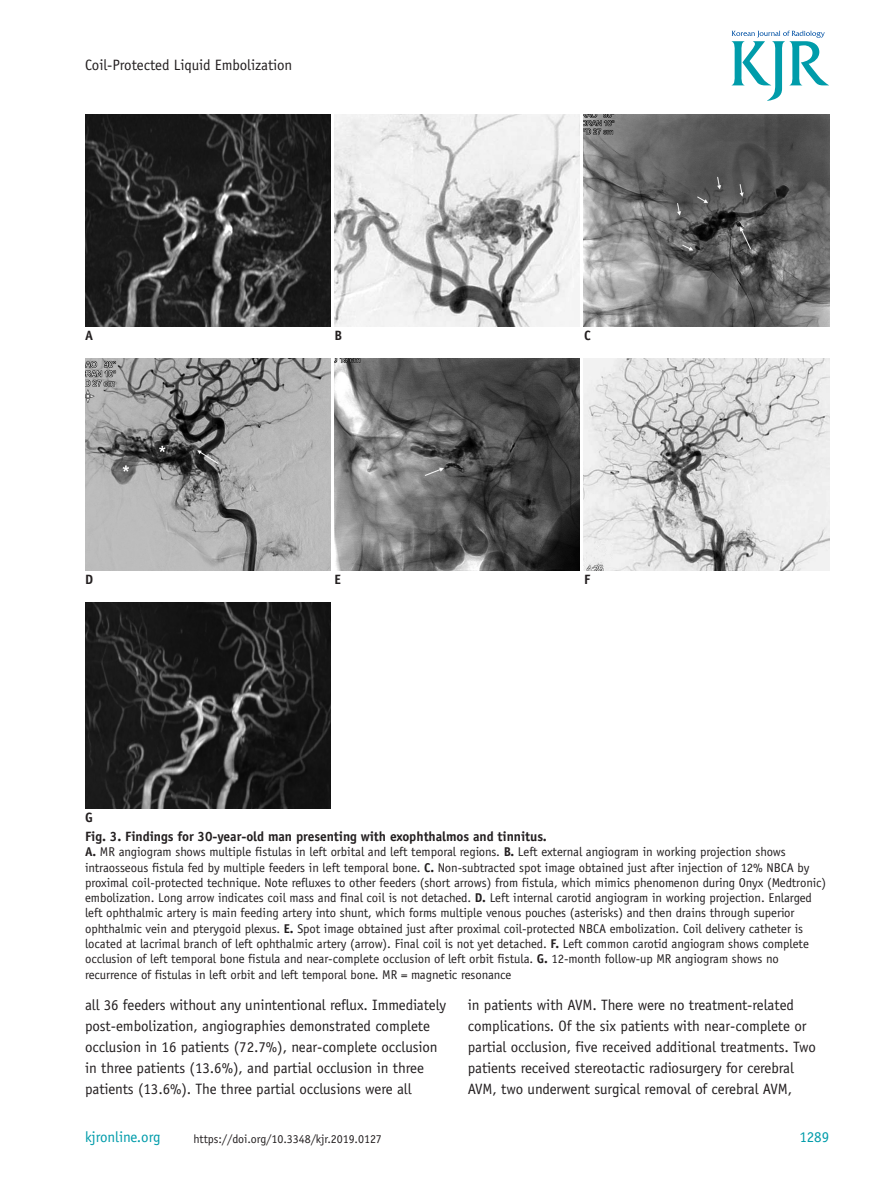
<style>
.page{position:relative;width:893px;height:1191px;background:#fff}
.page>*{position:absolute;margin:0;border:0;box-sizing:border-box;transform-origin:0 0}
.t1{font:15px/21px "Officina Sans Std";letter-spacing:-.005em;color:#231f20}
.t2{font:15px "Officina Sans Std";letter-spacing:-.005em;color:#009caa}
.t3{font:700 13.5px "Officina Sans Std";letter-spacing:-.005em;color:#231f20}
.t4{font:12.75px/15.3px "Officina Sans Std";letter-spacing:-.005em;color:#231f20}
.t5{font:12px "Officina Sans Std";letter-spacing:-.005em;color:#231f20}
.s1{font-weight:700}
</style>
<div class="page">
<svg style="left:732px;top:31px;width:97px;height:70px"></svg>
<img style="left:85px;top:115px;width:245px;height:212px">
<img style="left:85px;top:358px;width:245px;height:212px">
<img style="left:85px;top:602px;width:245px;height:206px">
<img style="left:334px;top:115px;width:246px;height:212px">
<img style="left:334px;top:358px;width:246px;height:212px">
<img style="left:584px;top:115px;width:245px;height:212px">
<img style="left:584px;top:358px;width:245px;height:212px">
<p class="t1" style="left:85px;top:54px;width:209px">Coil-Protected Liquid Embolization</p>
<p class="t3" style="left:85px;top:327px;width:10px">A</p>
<p class="t3" style="left:85px;top:571px;width:10px">D</p>
<p class="t3" style="left:85px;top:808px;width:9px">G</p>
<p class="t3" style="left:334px;top:327px;width:9px">B</p>
<p class="t3" style="left:334px;top:570px;width:8px">E</p>
<p class="t3" style="left:584px;top:327px;width:8px">C</p>
<p class="t3" style="left:584px;top:570px;width:8px">F</p>
<p class="t3" style="left:85px;top:827px;width:463px">Fig. 3. Findings for 30-year-old man presenting with exophthalmos and tinnitus.</p>
<p class="t4" style="left:85px;top:844px;width:743px"><span class="s1">A.</span> MR angiogram shows multiple fistulas in left orbital and left temporal regions. <span class="s1">B.</span> Left external angiogram in working projection shows intraosseous fistula fed by multiple feeders in left temporal bone. <span class="s1">C.</span> Non-subtracted spot image obtained just after injection of 12% NBCA by proximal coil-protected technique. Note refluxes to other feeders (short arrows) from fistula, which mimics phenomenon during Onyx (Medtronic) embolization. Long arrow indicates coil mass and final coil is not detached. <span class="s1">D.</span> Left internal carotid angiogram in working projection. Enlarged left ophthalmic artery is main feeding artery into shunt, which forms multiple venous pouches (asterisks) and then drains through superior ophthalmic vein and pterygoid plexus. <span class="s1">E.</span> Spot image obtained just after proximal coil-protected NBCA embolization. Coil delivery catheter is located at lacrimal branch of left ophthalmic artery (arrow). Final coil is not yet detached. <span class="s1">F.</span> Left common carotid angiogram shows complete occlusion of left temporal bone fistula and near-complete occlusion of left orbit fistula. <span class="s1">G.</span> 12-month follow-up MR angiogram shows no recurrence of fistulas in left orbit and left temporal bone. MR = magnetic resonance</p>
<p class="t1" style="left:85px;top:994px;width:363px">all 36 feeders without any unintentional reflux. Immediately post-embolization, angiographies demonstrated complete occlusion in 16 patients (72.7%), near-complete occlusion in three patients (13.6%), and partial occlusion in three patients (13.6%). The three partial occlusions were all</p>
<p class="t1" style="left:468px;top:994px;width:350px">in patients with AVM. There were no treatment-related complications. Of the six patients with near-complete or partial occlusion, five received additional treatments. Two patients received stereotactic radiosurgery for cerebral AVM, two underwent surgical removal of cerebral AVM,</p>
<p class="t2" style="left:85px;top:1128px;width:77px">kjronline.org</p>
<p class="t5" style="left:194px;top:1132px;width:190px">https://doi.org/10.3348/kjr.2019.0127</p>
<p class="t2" style="left:799px;top:1128px;width:31px">1289</p>
</div>
